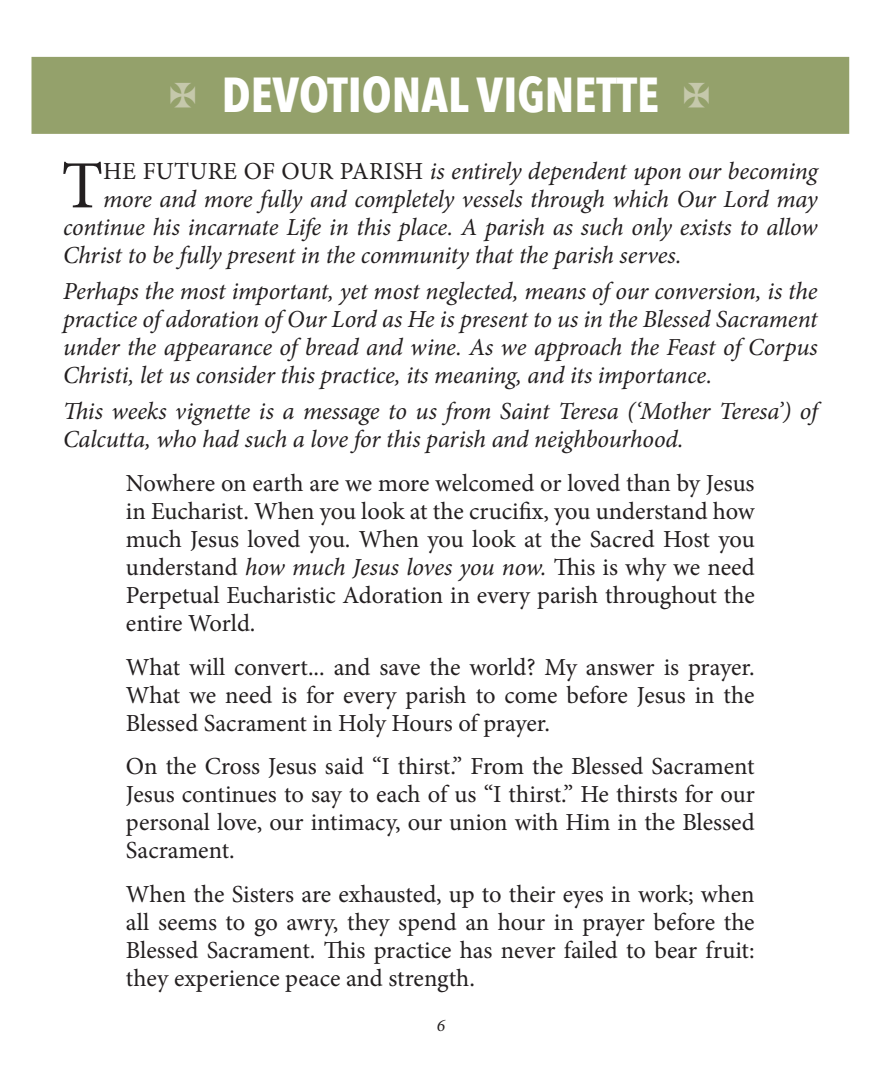
<style>
.page{position:relative;width:882px;height:1071px;background:#fff}
.page>*{position:absolute;margin:0;border:0;box-sizing:border-box;transform-origin:0 0}
.t1{font:67.55px "Minion Pro";color:#231f20}
.t2{font:700 49px "Avenir Next Condensed";color:#fff}
.t3{font:24.5px/28px "Minion Pro";color:#231f20;text-align:justify}
.t4{font:italic 24.5px/28px "Minion Pro";letter-spacing:-.01em;color:#231f20;text-align:justify}
.t5{font:italic 17.5px "Minion Pro";color:#231f20}
.s1{font-style:normal}
.s2{font-style:italic}
</style>
<div class="page">
<div style="left:32px;top:57px;width:817px;height:77px;background:#94a16b"></div>
<h2 class="t2" style="left:170px;top:65px;width:542px"><sup>+</sup> DEVOTIONAL VIGNETTE <sup>+</sup></h2>
<h1 class="t1" style="left:61px;top:141px;width:43px">T</h1>
<p class="t4" style="left:103px;top:158px;width:716px"><span class="s1">HE FUTURE OF OUR PARISH</span> is entirely dependent upon our becoming</p>
<p class="t4" style="left:103px;top:186px;width:716px">more and more fully and completely vessels through which Our Lord may</p>
<p class="t4" style="left:63px;top:214px;width:756px">continue his incarnate Life in this place. A parish as such only exists to allow</p>
<p class="t4" style="left:63px;top:242px;width:620px">Christ to be fully present in the community that the parish serves.</p>
<p class="t4" style="left:63px;top:277px;width:756px">Perhaps the most important, yet most neglected, means of our conversion, is the practice of adoration of Our Lord as He is present to us in the Blessed Sacrament under the appearance of bread and wine. As we approach the Feast of Corpus Christi, let us consider this practice, its meaning, and its importance.</p>
<p class="t4" style="left:63px;top:397px;width:756px">This weeks vignette is a message to us from Saint Teresa (‘Mother Teresa’) of<br>Calcutta, who had such a love for this parish and neighbourhood.</p>
<p class="t3" style="left:126px;top:469px;width:630px">Nowhere on earth are we more welcomed or loved than by Jesus in Eucharist. When you look at the crucifix, you understand how much Jesus loved you. When you look at the Sacred Host you understand <span class="s2">how much Jesus loves you now.</span> This is why we need Perpetual Eucharistic Adoration in every parish throughout the entire World.</p>
<p class="t3" style="left:126px;top:653px;width:630px">What will convert... and save the world? My answer is prayer.<br>What we need is for every parish to come before Jesus in the Blessed Sacrament in Holy Hours of prayer.</p>
<p class="t3" style="left:126px;top:753px;width:630px">On the Cross Jesus said “I thirst.” From the Blessed Sacrament Jesus continues to say to each of us “I thirst.” He thirsts for our personal love, our intimacy, our union with Him in the Blessed Sacrament.</p>
<p class="t3" style="left:126px;top:880px;width:630px">When the Sisters are exhausted, up to their eyes in work; when all seems to go awry, they spend an hour in prayer before the Blessed Sacrament. This practice has never failed to bear fruit: they experience peace and strength.</p>
<p class="t5" style="left:437px;top:1013px;width:10px">6</p>
</div>
